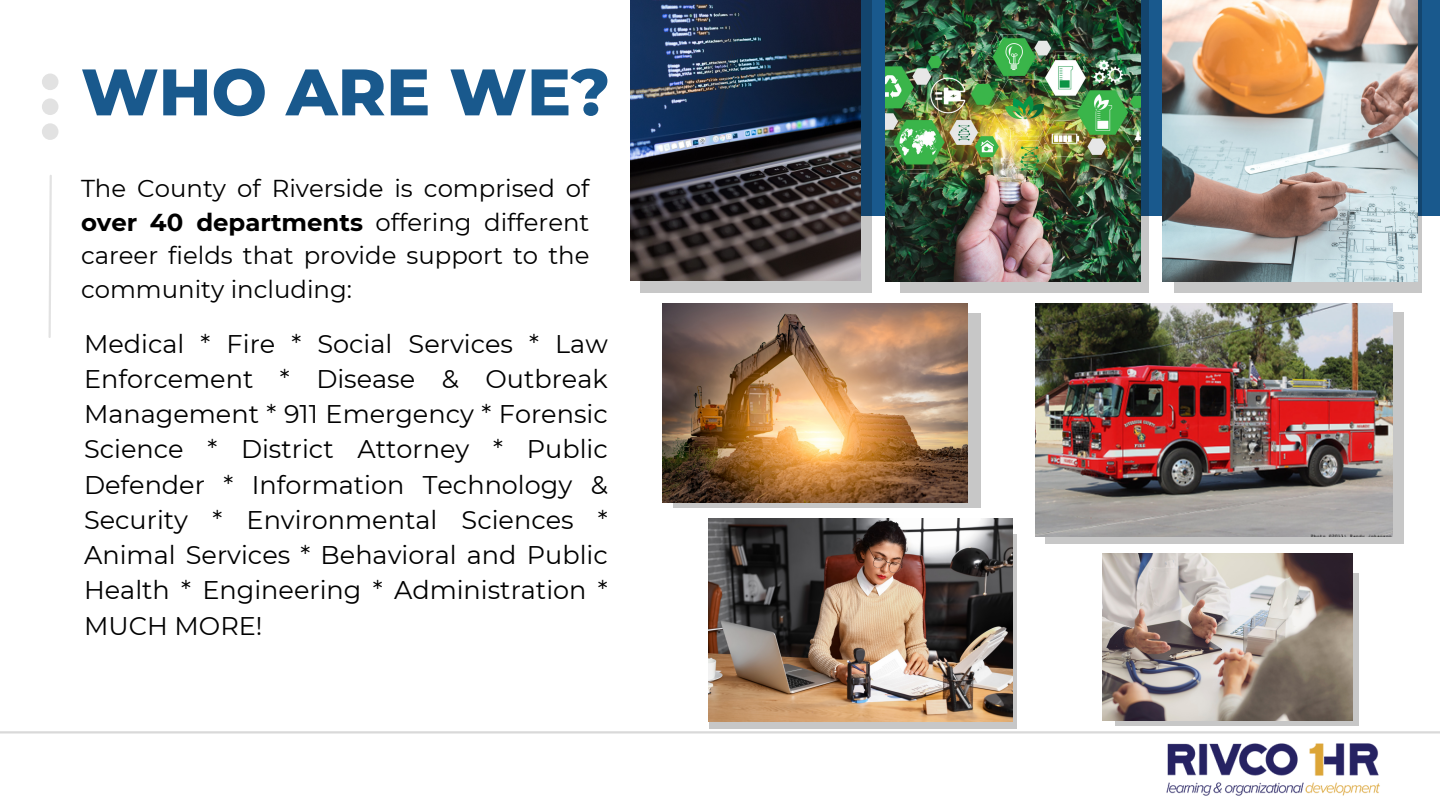
<style>
.page{position:relative;width:1440px;height:810px;background:#fff}
.page>*{position:absolute;margin:0;border:0;box-sizing:border-box;transform-origin:0 0}
.t1{font:800 65.6px "Montserrat";color:#19598d}
.t2{font:25.5px/35.3px "Montserrat";color:#000;text-align:justify}
.t3{font:24.4px/33.8px "Montserrat";color:#000;text-align:justify}
.s1{font-weight:700}
</style>
<div class="page">
<div style="left:631px;top:0;width:809px;height:216px;background:#19598d"></div>
<svg style="left:900px;top:0;width:249px;height:293px;background:#8696a4"></svg>
<svg style="left:1174px;top:0;width:248px;height:292px;background:#9ca8b1"></svg>
<img style="left:1163px;top:0;width:254px;height:281px">
<img style="left:885px;top:0;width:256px;height:281px">
<hr style="left:0;top:731px;width:1440px;height:3px;background:#d9d9d9">
<svg style="left:42px;top:74px;width:16px;height:66px"></svg>
<svg style="left:48px;top:175px;width:4px;height:163px"></svg>
<div style="left:1115px;top:573px;width:244px;height:153px;background:linear-gradient(to right,#c7c7c7,#c7c7c7)"></div>
<img style="left:1102px;top:554px;width:250px;height:166px">
<div style="left:673px;top:313px;width:308px;height:195px;background:#c7c7c7"></div>
<img style="left:663px;top:304px;width:305px;height:199px">
<div style="left:1046px;top:313px;width:358px;height:231px;background:linear-gradient(to right,#c7c7c7,#c7c7c7)"></div>
<img style="left:1036px;top:304px;width:357px;height:232px">
<img style="left:1166px;top:743px;width:214px;height:53px">
<svg style="left:640px;top:0;width:232px;height:292px;background:#788c9c"></svg>
<img style="left:631px;top:0;width:229px;height:281px">
<svg style="left:710px;top:534px;width:307px;height:195px;background:#c1bcb7"></svg>
<img style="left:708px;top:519px;width:304px;height:202px">
<p class="t1" style="left:81px;top:52px;width:531px">WHO ARE WE?</p>
<p class="t3" style="left:81px;top:171px;width:510px">The County of Riverside is comprised of <span class="s1">over 40 departments</span> offering different career fields that provide support to the community including:</p>
<p class="t2" style="left:84px;top:326px;width:525px">Medical * Fire * Social Services * Law Enforcement * Disease &amp; Outbreak Management * 911 Emergency * Forensic Science * District Attorney * Public Defender * Information Technology &amp; Security * Environmental Sciences * Animal Services * Behavioral and Public Health * Engineering * Administration * MUCH MORE!</p>
</div>
